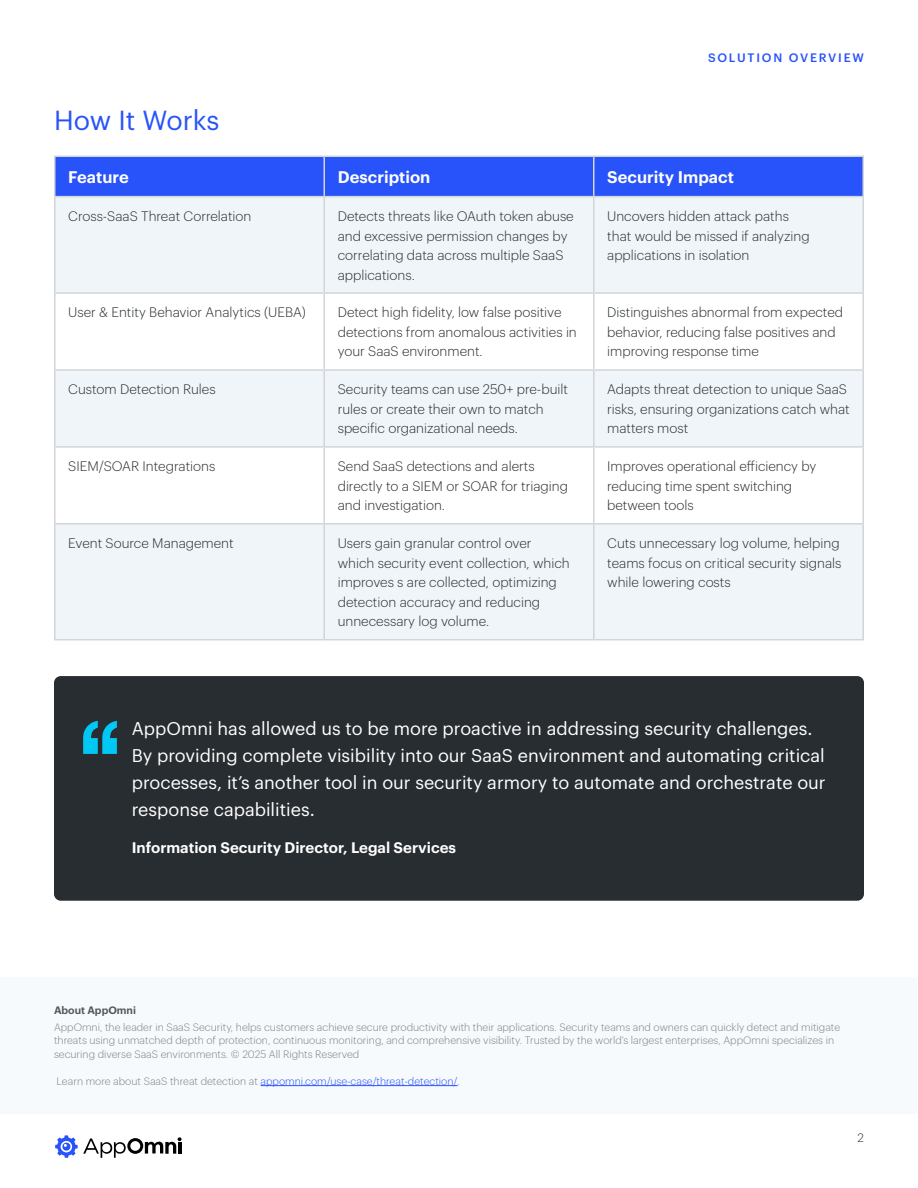
<style>
.page{position:relative;width:918px;height:1188px;background:#fff}
.page>*{position:absolute;margin:0;border:0;box-sizing:border-box;transform-origin:0 0}
.t1{font:27px "Graphik";color:#2953fa}
.Quote_-_Callout_Box{font:18px/27px "Graphik";color:#fff}
.Body_Copy{font:600 16.5px "Graphik";color:#fff}
.Quote_-_Title_Company{font:600 15px "Graphik";color:#fff}
.Body_Copy-2{font:300 13.5px/19.5px "Graphik";color:#282d31}
.t2{font:500 12px "Graphik";letter-spacing:.15em;color:#2953fa}
.t3{font:300 12px "Graphik";color:#282d31}
.Boilerplate_Copy{font:300 10.5px/13.5px "Graphik";color:#7e8183}
.Boilerplate_Copy-2{font:300 10.5px "Graphik";color:#2953fa}
.Boilerplate_-_Header{font:600 10.5px "Graphik";color:#53575a}
.s1{color:#7e8183}
</style>
<div class="page">
<svg style="left:55px;top:1135px;width:127px;height:23px"></svg>
<div style="left:0;top:977px;width:916px;height:137px;background:#f7fafc"></div>
<hr style="left:261px;top:1085px;width:197px;height:1px;background:#2953fa">
<div style="left:54px;top:676px;width:810px;height:225px;background:#282d31;border-radius:7px"></div>
<svg style="left:83px;top:721px;width:34px;height:33px"></svg>
<div style="left:56px;top:157px;width:806px;height:39px;background:#2953fa"></div>
<svg style="left:56px;top:197px;width:806px;height:442px;fill:#eff5f9"></svg>
<hr style="left:54px;top:157px;width:2px;height:39px;background:#d4d5d6">
<hr style="left:54px;top:156px;width:270px;height:1px;background:#d4d5d6">
<hr style="left:324px;top:156px;width:270px;height:1px;background:#d4d5d6">
<hr style="left:594px;top:156px;width:270px;height:1px;background:#d4d5d6">
<hr style="left:324px;top:157px;width:1px;height:39px;background:#d4d5d6">
<hr style="left:593px;top:157px;width:1px;height:39px;background:#d4d5d6">
<hr style="left:862px;top:157px;width:2px;height:39px;background:#d4d5d6">
<hr style="left:54px;top:196px;width:270px;height:1px;background:#d4d5d6">
<hr style="left:324px;top:196px;width:270px;height:1px;background:#d4d5d6">
<hr style="left:594px;top:196px;width:270px;height:1px;background:#d4d5d6">
<hr style="left:54px;top:197px;width:2px;height:95px;background:#d4d5d6">
<hr style="left:54px;top:294px;width:2px;height:75px;background:#d4d5d6">
<hr style="left:54px;top:371px;width:2px;height:75px;background:#d4d5d6">
<hr style="left:54px;top:448px;width:2px;height:75px;background:#d4d5d6">
<hr style="left:54px;top:525px;width:2px;height:114px;background:#d4d5d6">
<hr style="left:324px;top:197px;width:1px;height:95px;background:#d4d5d6">
<hr style="left:593px;top:197px;width:1px;height:95px;background:#d4d5d6">
<hr style="left:862px;top:197px;width:2px;height:95px;background:#d4d5d6">
<hr style="left:324px;top:294px;width:1px;height:75px;background:#d4d5d6">
<hr style="left:593px;top:294px;width:1px;height:75px;background:#d4d5d6">
<hr style="left:862px;top:294px;width:2px;height:75px;background:#d4d5d6">
<hr style="left:324px;top:371px;width:1px;height:75px;background:#d4d5d6">
<hr style="left:593px;top:371px;width:1px;height:75px;background:#d4d5d6">
<hr style="left:862px;top:371px;width:2px;height:75px;background:#d4d5d6">
<hr style="left:324px;top:448px;width:1px;height:75px;background:#d4d5d6">
<hr style="left:593px;top:448px;width:1px;height:75px;background:#d4d5d6">
<hr style="left:862px;top:448px;width:2px;height:75px;background:#d4d5d6">
<hr style="left:324px;top:525px;width:1px;height:114px;background:#d4d5d6">
<hr style="left:593px;top:525px;width:1px;height:114px;background:#d4d5d6">
<hr style="left:862px;top:525px;width:2px;height:114px;background:#d4d5d6">
<hr style="left:54px;top:292px;width:270px;height:2px;background:#d4d5d6">
<hr style="left:324px;top:292px;width:270px;height:2px;background:#d4d5d6">
<hr style="left:594px;top:292px;width:270px;height:2px;background:#d4d5d6">
<hr style="left:54px;top:369px;width:270px;height:2px;background:#d4d5d6">
<hr style="left:324px;top:369px;width:270px;height:2px;background:#d4d5d6">
<hr style="left:594px;top:369px;width:270px;height:2px;background:#d4d5d6">
<hr style="left:54px;top:446px;width:270px;height:2px;background:#d4d5d6">
<hr style="left:324px;top:446px;width:270px;height:2px;background:#d4d5d6">
<hr style="left:594px;top:446px;width:270px;height:2px;background:#d4d5d6">
<hr style="left:54px;top:523px;width:270px;height:2px;background:#d4d5d6">
<hr style="left:324px;top:523px;width:270px;height:2px;background:#d4d5d6">
<hr style="left:594px;top:523px;width:270px;height:2px;background:#d4d5d6">
<hr style="left:54px;top:639px;width:270px;height:1px;background:#d4d5d6">
<hr style="left:324px;top:639px;width:270px;height:1px;background:#d4d5d6">
<hr style="left:594px;top:639px;width:270px;height:1px;background:#d4d5d6">
<p class="t1" style="left:54px;top:100px;width:167px">How It Works</p>
<p class="t2" style="left:708px;top:49px;width:157px">SOLUTION OVERVIEW</p>
<p class="Body_Copy" style="left:68px;top:165px;width:62px">Feature</p>
<p class="Body_Copy" style="left:338px;top:165px;width:94px">Description</p>
<p class="Body_Copy" style="left:607px;top:165px;width:128px">Security Impact</p>
<p class="Body_Copy-2" style="left:68px;top:205px;width:185px">Cross-SaaS Threat Correlation</p>
<p class="Body_Copy-2" style="left:338px;top:205px;width:238px">Detects threats like OAuth token abuse and excessive permission changes by correlating data across multiple SaaS applications.</p>
<p class="Body_Copy-2" style="left:607px;top:205px;width:204px">Uncovers hidden attack paths that would be missed if analyzing applications in isolation</p>
<p class="Body_Copy-2" style="left:68px;top:302px;width:239px">User &amp; Entity Behavior Analytics (UEBA)</p>
<p class="Body_Copy-2" style="left:338px;top:302px;width:241px">Detect high fidelity, low false positive detections from anomalous activities in your SaaS environment.</p>
<p class="Body_Copy-2" style="left:607px;top:302px;width:237px">Distinguishes abnormal from expected behavior, reducing false positives and improving response time</p>
<p class="Body_Copy-2" style="left:68px;top:379px;width:149px">Custom Detection Rules</p>
<p class="Body_Copy-2" style="left:338px;top:379px;width:232px">Security teams can use 250+ pre-built rules or create their own to match specific organizational needs.</p>
<p class="Body_Copy-2" style="left:607px;top:379px;width:244px">Adapts threat detection to unique SaaS risks, ensuring organizations catch what matters most</p>
<p class="Body_Copy-2" style="left:68px;top:456px;width:149px">SIEM/SOAR Integrations</p>
<p class="Body_Copy-2" style="left:338px;top:456px;width:232px">Send SaaS detections and alerts directly to a SIEM or SOAR for triaging and investigation.</p>
<p class="Body_Copy-2" style="left:607px;top:456px;width:211px">Improves operational efficiency by reducing time spent switching between tools</p>
<p class="Body_Copy-2" style="left:68px;top:533px;width:167px">Event Source Management</p>
<p class="Body_Copy-2" style="left:338px;top:533px;width:233px">Users gain granular control over which security event collection, which improves s are collected, optimizing detection accuracy and reducing unnecessary log volume.</p>
<p class="Body_Copy-2" style="left:607px;top:533px;width:236px">Cuts unnecessary log volume, helping teams focus on critical security signals while lowering costs</p>
<p class="Quote_-_Callout_Box" style="left:132px;top:714px;width:695px">AppOmni has allowed us to be more proactive in addressing security challenges.<br>By providing complete visibility into our SaaS environment and automating critical processes, it’s another tool in our security armory to automate and orchestrate our response capabilities.</p>
<p class="Quote_-_Title_Company" style="left:132px;top:836px;width:326px">Information Security Director, Legal Services</p>
<p class="Boilerplate_-_Header" style="left:54px;top:1002px;width:84px">About AppOmni</p>
<p class="Boilerplate_Copy" style="left:54px;top:1019px;width:788px">AppOmni, the leader in SaaS Security, helps customers achieve secure productivity with their applications. Security teams and owners can quickly detect and mitigate threats using unmatched depth of protection, continuous monitoring, and comprehensive visibility. Trusted by the world’s largest enterprises, AppOmni specializes in securing diverse SaaS environments. © 2025 All Rights Reserved</p>
<p class="Boilerplate_Copy-2" style="left:57px;top:1073px;width:405px"><span class="s1">Learn more about SaaS threat detection at</span> appomni.com/use-case/threat-detection/<span class="s1">.</span></p>
<p class="t3" style="left:858px;top:1129px;width:8px">2</p>
</div>
